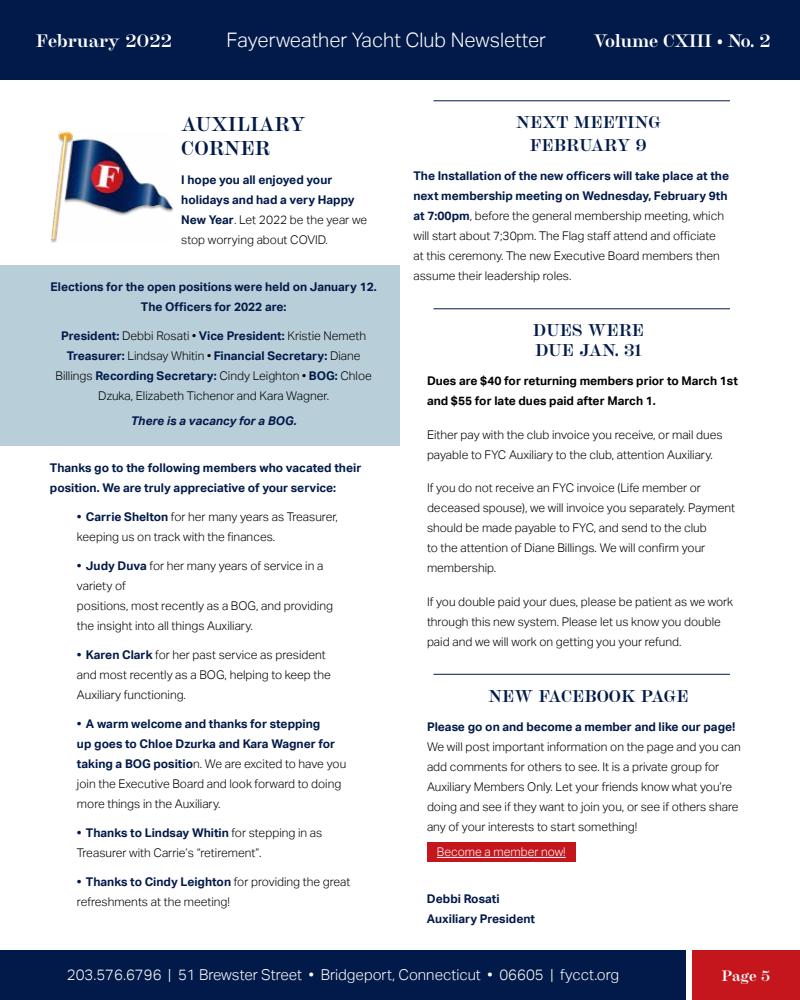
<style>
.page{position:relative;width:800px;height:1000px;background:#fff}
.page>*{position:absolute;margin:0;border:0;box-sizing:border-box;transform-origin:0 0}
.t1{font:300 20px "Aktiv Grotesk";color:#fff}
.t2{font:700 20px/24px "Chapman";color:#021a49}
.t3{font:700 18px "Chapman";letter-spacing:-.01em;color:#fff}
.t4{font:700 17px/23px "Chapman";color:#021a49;text-align:center}
.t5{font:300 15px "Aktiv Grotesk";color:#fff}
.t6{font:700 15px "Chapman";color:#fff}
.t7{font:300 12px/20px "Aktiv Grotesk";color:#000}
.t8{font:700 12px/20px "Aktiv Grotesk";color:#021a49}
.t9{font:700 12px/20px "Aktiv Grotesk";color:#000}
.t10{font:italic 700 12px "Aktiv Grotesk";color:#021a49}
.t11{font:300 12px "Aktiv Grotesk";color:#fff}
.s1{font-weight:300;color:#000}
.s2{font-weight:700;color:#021a49}
</style>
<div class="page">
<div style="left:0;top:950px;width:686px;height:50px;background:#021a49"></div>
<div style="left:692px;top:950px;width:108px;height:50px;background:#c5161d"></div>
<div style="left:0;top:0;width:800px;height:80px;background:#021a49"></div>
<div style="left:0;top:265px;width:400px;height:181px;background:#b8ced9"></div>
<hr style="left:434px;top:100px;width:296px;height:1px;background:#021a49">
<hr style="left:434px;top:308px;width:296px;height:1px;background:#021a49">
<hr style="left:434px;top:674px;width:296px;height:1px;background:#021a49">
<div style="left:427px;top:842px;width:149px;height:20px;background:#c5161d"></div>
<hr style="left:437px;top:857px;width:129px;height:1px;background:#fff">
<img style="left:50px;top:132px;width:123px;height:110px">
<h2 class="t3" style="left:36px;top:27px;width:138px">February 2022</h2>
<h1 class="t1" style="left:227px;top:29px;width:321px">Fayerweather Yacht Club Newsletter</h1>
<h2 class="t3" style="left:594px;top:27px;width:178px">Volume CXIII • No. 2</h2>
<h1 class="t2" style="left:181px;top:110px;width:126px">AUXILIARY<br>CORNER</h1>
<p class="t8" style="left:181px;top:169px;width:187px">I hope you all enjoyed your holidays and had a very Happy<br>New Year<span class="s1">. Let 2022 be the year we stop worrying about COVID.</span></p>
<p class="t8" style="left:51px;top:276px;width:328px;text-align:center">Elections for the open positions were held on January 12.<br>The Officers for 2022 are:</p>
<p class="t7" style="left:56px;top:325px;width:318px;text-align:center"><span class="s2">President:</span> Debbi Rosati • <span class="s2">Vice President:</span> Kristie Nemeth <span class="s2">Treasurer:</span> Lindsay Whitin • <span class="s2">Financial Secretary:</span> Diane Billings <span class="s2">Recording Secretary:</span> Cindy Leighton • <span class="s2">BOG:</span> Chloe Dzuka, Elizabeth Tichenor and Kara Wagner.</p>
<p class="t10" style="left:131px;top:413px;width:167px">There is a vacancy for a BOG.</p>
<p class="t8" style="left:50px;top:457px;width:313px">Thanks go to the following members who vacated their position. We are truly appreciative of your service:</p>
<p class="t7" style="left:77px;top:506px;width:263px"><span class="s2">• Carrie Shelton</span> for her many years as Treasurer, keeping us on track with the finances.</p>
<p class="t7" style="left:77px;top:555px;width:258px"><span class="s2">• Judy Duva</span> for her many years of service in a variety of<br>positions, most recently as a BOG, and providing the insight into all things Auxiliary.</p>
<p class="t7" style="left:77px;top:644px;width:255px"><span class="s2">• Karen Clark</span> for her past service as president and most recently as a BOG, helping to keep the<br>Auxiliary functioning.</p>
<p class="t7" style="left:77px;top:713px;width:271px"><span class="s2">• A warm welcome and thanks for stepping<br>up goes to Chloe Dzurka and Kara Wagner for taking a BOG positio</span>n. We are excited to have you join the Executive Board and look forward to doing more things in the Auxiliary.</p>
<p class="t7" style="left:77px;top:822px;width:247px"><span class="s2">• Thanks to Lindsay Whitin</span> for stepping in as<br>Treasurer with Carrie’s “retirement”.</p>
<p class="t7" style="left:77px;top:871px;width:275px"><span class="s2">• Thanks to Cindy Leighton</span> for providing the great refreshments at the meeting!</p>
<h3 class="t4" style="left:516px;top:109px;width:146px">NEXT MEETING<br>FEBRUARY 9</h3>
<p class="t7" style="left:414px;top:166px;width:317px"><span class="s2">The Installation of the new officers will take place at the next membership meeting on Wednesday, February 9th at 7:00pm</span>, before the general membership meeting, which will start about 7;30pm. The Flag staff attend and officiate at this ceremony. The new Executive Board members then assume their leadership roles.</p>
<h3 class="t4" style="left:533px;top:319px;width:113px;line-height:20px;text-align:left">DUES WERE<br>DUE JAN. 31</h3>
<p class="t9" style="left:427px;top:371px;width:312px">Dues are $40 for returning members prior to March 1st and $55 for late dues paid after March 1.</p>
<p class="t7" style="left:427px;top:425px;width:297px">Either pay with the club invoice you receive, or mail dues payable to FYC Auxiliary to the club, attention Auxiliary.</p>
<p class="t7" style="left:427px;top:478px;width:310px">If you do not receive an FYC invoice (Life member or deceased spouse), we will invoice you separately. Payment should be made payable to FYC, and send to the club<br>to the attention of Diane Billings. We will confirm your membership.</p>
<p class="t7" style="left:427px;top:592px;width:308px">If you double paid your dues, please be patient as we work through this new system. Please let us know you double paid and we will work on getting you your refund.</p>
<h3 class="t4" style="left:488px;top:683px;width:202px">NEW FACEBOOK PAGE</h3>
<p class="t8" style="left:427px;top:717px;width:310px">Please go on and become a member and like our page!</p>
<p class="t7" style="left:427px;top:737px;width:315px">We will post important information on the page and you can add comments for others to see. It is a private group for Auxiliary Members Only. Let your friends know what you’re doing and see if they want to join you, or see if others share any of your interests to start something!</p>
<p class="t11" style="left:437px;top:845px;width:130px">Become a member now!</p>
<p class="t8" style="left:427px;top:889px;width:110px">Debbi Rosati<br>Auxiliary President</p>
<p class="t5" style="left:67px;top:966px;width:554px">203.576.6796 | 51 Brewster Street • Bridgeport, Connecticut • 06605 | fycct.org</p>
<p class="t6" style="left:722px;top:965px;width:50px">Page 5</p>
</div>
